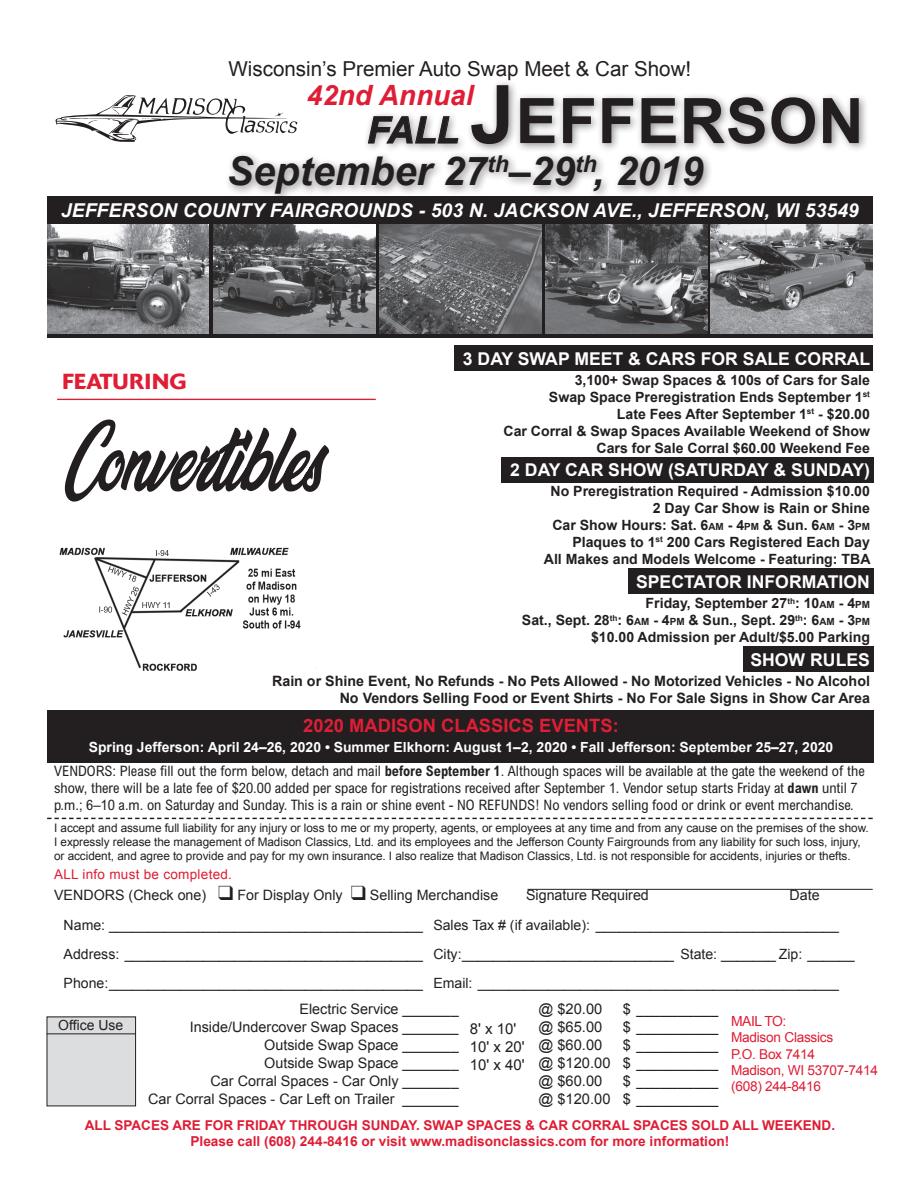
<style>
.page{position:relative;width:918px;height:1188px;background:#fff}
.page>*{position:absolute;margin:0;border:0;box-sizing:border-box;transform-origin:0 0}
.t1{font:700 62.7px "Arial";letter-spacing:.015em;color:#231f20}
.t2{font:italic 700 39.75px "Arial";color:#231f20}
.t3{font:italic 700 27.9px "Arial";color:#df1d35}
.t4{font:500 21.6px "Delta";letter-spacing:.02em;color:#df1d35}
.t5{font:20.55px "Arial";color:#231f20}
.t6{font:italic 700 19.05px "Arial";letter-spacing:.01em;color:#fff}
.t7{font:700 18.3px "Arial";color:#df1d35}
.t8{font:700 17.7px "Arial";color:#fff}
.t9{font:15px/18px "Arial";color:#231f20}
.t10{font:14.7px/18px "Arial";color:#231f20;text-align:justify}
.t11{font:condensed 14.4px/17px "Arial";color:#231f20}
.t12{font:14.4px/18px "Arial";color:#231f20;text-align:right}
.t13{font:700 14.25px/17.1px "Arial";color:#231f20;text-align:right}
.t14{font:14.25px "Arial";color:#231f20}
.t15{font:700 14.1px/17px "Arial";color:#231f20;text-align:right}
.t16{font:14.1px/29.1px "Arial";color:#231f20}
.t17{font:700 13.95px "Arial";color:#fff}
.t18{font:13.95px "Arial";color:#231f20}
.t19{font:13.95px "Arial";letter-spacing:-.035em;color:#df1d35}
.t20{font:700 13.65px "Arial";color:#df1d35}
.t21{font:13.65px/16.4px "Arial";letter-spacing:-.02em;color:#df1d35}
.t22{font:700 13.5px "Arial";color:#df1d35}
.t23{font:13.5px "Arial";letter-spacing:.02em;color:#df1d35}
.t24{font:11.7px/14.1px "Arial";letter-spacing:-.005em;color:#231f20}
.s1{font-style:italic;font-size:36.75px}
.s2{font-size:80.85px}
.s3{font-size:9.9px}
.s4{font-weight:700}
</style>
<div class="page">
<div style="left:47px;top:710px;width:827px;height:53px;background:#231f20"></div>
<hr style="left:527px;top:889px;width:346px;height:1px;background:#231f20">
<div style="left:47px;top:1017px;width:89px;height:89px;background:#dcdddf"></div>
<hr style="left:47px;top:1033px;width:89px;height:1px;background:#231f20">
<svg style="left:47px;top:818px;width:826px;height:1px"></svg>
<svg style="left:55px;top:95px;width:243px;height:47px"></svg>
<div style="left:223px;top:150px;width:491px;height:54px;background:#231f20;opacity:.5"></div>
<div style="left:363px;top:79px;width:506px;height:75px;background:#231f20;opacity:.5"></div>
<svg style="left:368px;top:116px;width:91px;height:28px"></svg>
<div style="left:47px;top:196px;width:826px;height:142px;background:#231f20"></div>
<img style="left:47px;top:225px;width:162px;height:108px">
<img style="left:214px;top:225px;width:161px;height:108px">
<img style="left:545px;top:224px;width:162px;height:109px">
<img style="left:711px;top:224px;width:162px;height:109px">
<img style="left:379px;top:225px;width:162px;height:108px">
<img style="left:59px;top:547px;width:258px;height:124px">
<div style="left:454px;top:345px;width:419px;height:25px;background:#231f20"></div>
<div style="left:502px;top:457px;width:372px;height:25px;background:#231f20"></div>
<div style="left:628px;top:569px;width:246px;height:25px;background:#231f20"></div>
<div style="left:744px;top:646px;width:130px;height:25px;background:#231f20"></div>
<svg style="left:65px;top:420px;width:264px;height:82px"></svg>
<hr style="left:57px;top:399px;width:319px;height:1px;background:#df1d35">
<h3 class="t5" style="left:228px;top:55px;width:464px">Wisconsin’s Premier Auto Swap Meet &amp; Car Show!</h3>
<h3 class="t3" style="left:307px;top:76px;width:168px">42nd Annual</h3>
<h1 class="t1" style="left:367px;top:79px;width:498px"><span class="s1">FALL</span> <span class="s2">J</span>EFFERSON</h1>
<h2 class="t2" style="left:227px;top:145px;width:478px">September 27<sup>th</sup>–29<sup>th</sup>, 2019</h2>
<h3 class="t6" style="left:61px;top:198px;width:799px">JEFFERSON COUNTY FAIRGROUNDS - 503 N. JACKSON AVE., JEFFERSON, WI 53549</h3>
<h3 class="t4" style="left:63px;top:368px;width:126px">FEATURING</h3>
<p class="t8" style="left:463px;top:347px;width:409px">3 DAY SWAP MEET &amp; CARS FOR SALE CORRAL</p>
<p class="t15" style="left:503px;top:372px;width:368px">3,100+ Swap Spaces &amp; 100s of Cars for Sale<br>Swap Space Preregistration Ends September 1<sup>st<br></sup>Late Fees After September 1<sup>st</sup> - $20.00<br>Car Corral &amp; Swap Spaces Available Weekend of Show Cars for Sale Corral $60.00 Weekend Fee</p>
<p class="t8" style="left:510px;top:458px;width:361px">2 DAY CAR SHOW (SATURDAY &amp; SUNDAY)</p>
<p class="t15" style="left:544px;top:483px;width:328px">No Preregistration Required - Admission $10.00<br>2 Day Car Show is Rain or Shine<br>Car Show Hours: Sat. 6<span class="s3">AM</span> - 4<span class="s3">PM</span> &amp; Sun. 6<span class="s3">AM</span> - 3<span class="s3">PM </span>Plaques to 1<sup>st</sup> 200 Cars Registered Each Day<br>All Makes and Models Welcome - Featuring: TBA</p>
<p class="t8" style="left:636px;top:570px;width:235px">SPECTATOR INFORMATION</p>
<p class="t15" style="left:522px;top:595px;width:350px">Friday, September 27<sup>th</sup>: 10<span class="s3">AM</span> - 4<span class="s3">PM<br></span>Sat., Sept. 28<sup>th</sup>: 6<span class="s3">AM</span> - 4<span class="s3">PM</span> &amp; Sun., Sept. 29<sup>th</sup>: 6<span class="s3">AM</span> - 3<span class="s3">PM </span>$10.00 Admission per Adult/$5.00 Parking</p>
<p class="t8" style="left:750px;top:648px;width:121px">SHOW RULES</p>
<p class="t13" style="left:272px;top:673px;width:599px">Rain or Shine Event, No Refunds - No Pets Allowed - No Motorized Vehicles - No Alcohol<br>No Vendors Selling Food or Event Shirts - No For Sale Signs in Show Car Area</p>
<p class="t7" style="left:303px;top:714px;width:317px">2020 MADISON CLASSICS EVENTS:</p>
<p class="t17" style="left:89px;top:738px;width:746px">Spring Jefferson: April 24–26, 2020 • Summer Elkhorn: August 1–2, 2020 • Fall Jefferson: September 25–27, 2020</p>
<p class="t11" style="left:54px;top:763px;width:812px">VENDORS: Please fill out the form below, detach and mail <span class="s4">before September 1</span>. Although spaces will be available at the gate the weekend of the show, there will be a late fee of $20.00 added per space for registrations received after September 1. Vendor setup starts Friday at <span class="s4">dawn</span> until 7 p.m.; 6–10 a.m. on Saturday and Sunday. This is a rain or shine event - NO REFUNDS! No vendors selling food or drink or event merchandise.</p>
<p class="t24" style="left:54px;top:821px;width:816px">I accept and assume full liability for any injury or loss to me or my property, agents, or employees at any time and from any cause on the premises of the show.<br>I expressly release the management of Madison Classics, Ltd. and its employees and the Jefferson County Fairgrounds from any liability for such loss, injury, or accident, and agree to provide and pay for my own insurance. I also realize that Madison Classics, Ltd. is not responsible for accidents, injuries or thefts.</p>
<p class="t23" style="left:54px;top:865px;width:179px">ALL info must be completed.</p>
<p class="t14" style="left:54px;top:886px;width:446px">VENDORS (Check one) ❑ For Display Only ❑ Selling Merchandise</p>
<p class="t14" style="left:526px;top:886px;width:124px">Signature Required</p>
<p class="t14" style="left:790px;top:886px;width:32px">Date</p>
<p class="t16" style="left:64px;top:910px;width:793px">Name: ________________________________________ Sales Tax # (if available): _______________________________<br>Address: ______________________________________ City:___________________________ State: _______ Zip: ______<br>Phone:________________________________________ Email: ______________________________________________</p>
<p class="t19" style="left:731px;top:1012px;width:57px">MAIL TO:</p>
<p class="t21" style="left:731px;top:1029px;width:148px">Madison Classics<br>P.O. Box 7414<br>Madison, WI 53707-7414 (608) 244-8416</p>
<p class="t22" style="left:85px;top:1116px;width:752px">ALL SPACES ARE FOR FRIDAY THROUGH SUNDAY. SWAP SPACES &amp; CAR CORRAL SPACES SOLD ALL WEEKEND.</p>
<p class="t20" style="left:190px;top:1132px;width:540px">Please call (608) 244-8416 or visit www.madisonclassics.com for more information!</p>
<p class="t10" style="left:538px;top:1000px;width:65px">@ $20.00</p>
<p class="t10" style="left:623px;top:1000px;width:97px">$ __________</p>
<p class="t10" style="left:538px;top:1018px;width:65px">@ $65.00</p>
<p class="t10" style="left:623px;top:1018px;width:97px">$ __________</p>
<p class="t10" style="left:538px;top:1036px;width:65px">@ $60.00</p>
<p class="t12" style="left:148px;top:1000px;width:312px">Electric Service _______<br>Inside/Undercover Swap Spaces _______ Outside Swap Space _______<br>Outside Swap Space _______<br>Car Corral Spaces - Car Only _______<br>Car Corral Spaces - Car Left on Trailer _______</p>
<p class="t18" style="left:58px;top:1016px;width:67px">Office Use</p>
<p class="t9" style="left:470px;top:1020px;width:56px">8' x 10'<br>10' x 20'<br>10' x 40'</p>
<p class="t10" style="left:538px;top:1036px;width:181px;text-indent:84px">$ __________ @ $120.00 $ __________ @ $60.00</p>
<p class="t10" style="left:538px;top:1072px;width:181px;text-align:right">$ __________<br>@ $120.00 $ __________</p>
</div>
